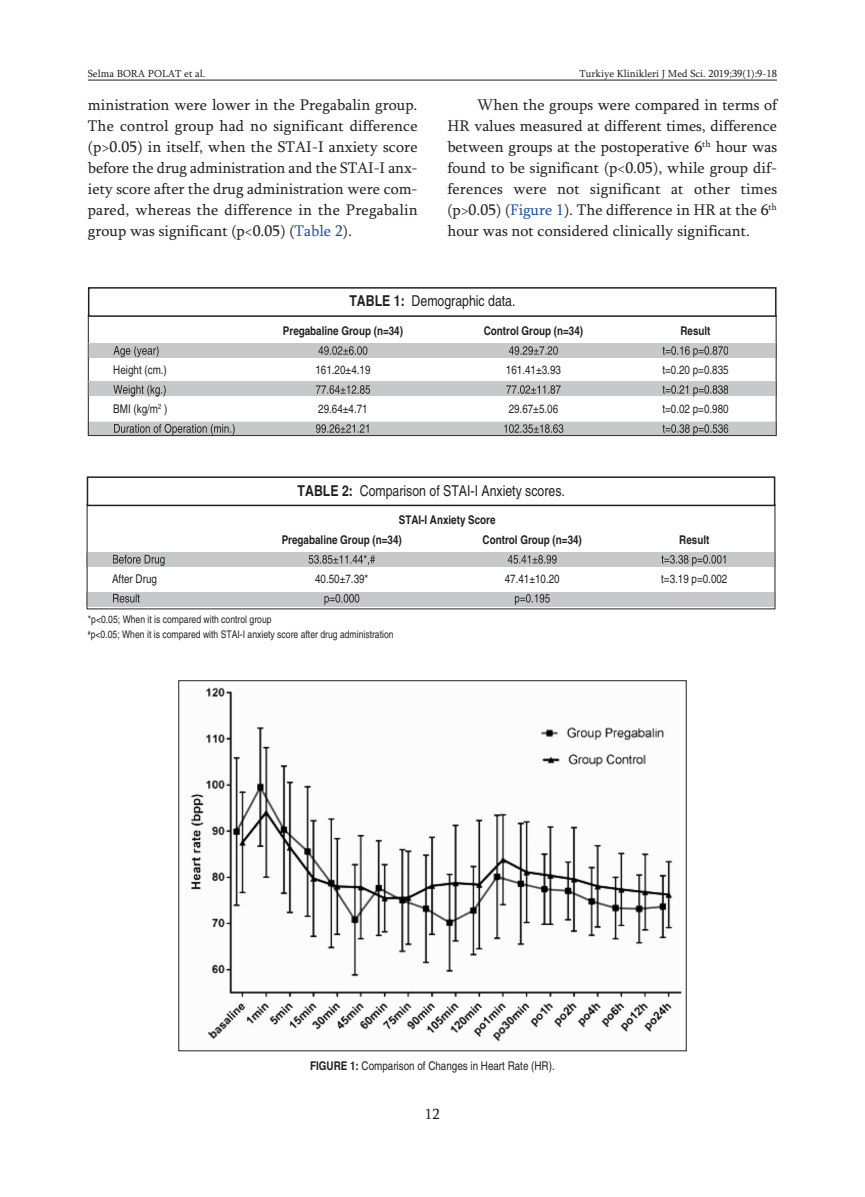
<style>
.page{position:relative;width:865px;height:1197px;background:#fff}
.page>*{position:absolute;margin:0;border:0;box-sizing:border-box;transform-origin:0 0}
.t1{font:15.75px/21px "Sylfaen";color:#231f20;text-align:justify}
.t2{font:condensed 15px "Helvetica";color:#231f20}
.t3{font:15px "Sylfaen";color:#231f20}
.t4{font:condensed 12px "Helvetica";color:#231f20}
.t5{font:700 condensed 12px/19.5px "Helvetica";color:#231f20}
.t6{font:condensed 10.5px/15px "Helvetica";color:#231f20}
.t7{font:10.5px "Sylfaen";color:#231f20}
.s1{color:#1c52a4}
.s2{font-weight:700}
</style>
<div class="page">
<hr style="left:88px;top:80px;width:689px;height:1px;background:#231f20">
<div style="left:88px;top:287px;width:688px;height:30px;border:2px solid #231f20"></div>
<div style="left:89px;top:343px;width:686px;height:15px;background:#c7c8ca"></div>
<svg style="left:88px;top:343px;width:1px;height:15px"></svg>
<svg style="left:775px;top:343px;width:2px;height:15px"></svg>
<svg style="left:113px;top:346px;width:229px;height:11px"></svg>
<div style="left:89px;top:381px;width:686px;height:15px;background:#c7c8ca"></div>
<svg style="left:88px;top:381px;width:1px;height:15px"></svg>
<svg style="left:775px;top:381px;width:2px;height:15px"></svg>
<svg style="left:113px;top:385px;width:236px;height:11px"></svg>
<svg style="left:88px;top:421px;width:688px;height:15px;background:#b3b3b5"></svg>
<div style="left:87px;top:476px;width:688px;height:30px;border:2px solid #231f20"></div>
<div style="left:87px;top:552px;width:687px;height:15px;background:#c7c8ca"></div>
<svg style="left:87px;top:552px;width:1px;height:15px"></svg>
<svg style="left:774px;top:552px;width:2px;height:15px"></svg>
<svg style="left:113px;top:554px;width:208px;height:12px"></svg>
<div style="left:87px;top:592px;width:687px;height:14px;background:#c7c8ca"></div>
<svg style="left:87px;top:592px;width:1px;height:14px"></svg>
<svg style="left:774px;top:592px;width:2px;height:14px"></svg>
<svg style="left:113px;top:594px;width:417px;height:11px"></svg>
<img style="left:190px;top:687px;width:492px;height:355px">
<p class="t7" style="left:88px;top:67px;width:119px">Selma BORA POLAT et al.</p>
<p class="t7" style="left:579px;top:67px;width:199px">Turkiye Klinikleri J Med Sci. 2019;39(1):9-18</p>
<p class="t1" style="left:88px;top:94px;width:331px">ministration were lower in the Pregabalin group.<br>The control group had no significant difference (p&gt;0.05) in itself, when the STAI-I anxiety score before the drug administration and the STAI-I anx&shy;iety score after the drug administration were com&shy;pared, whereas the difference in the Pregabalin group was significant (p&lt;0.05) (<span class="s1">Table 2</span>).</p>
<p class="t1" style="left:447px;top:94px;width:331px;text-indent:30px">When the groups were compared in terms of HR values measured at different times, difference between groups at the postoperative 6<sup>th</sup> hour was found to be significant (p&lt;0.05), while group dif&shy;ferences were not significant at other times (p&gt;0.05) (<span class="s1">Figure 1</span>). The difference in HR at the 6<sup>th </sup>hour was not considered clinically significant.</p>
<p class="t2" style="left:349px;top:292px;width:168px"><span class="s2">TABLE 1:</span> Demographic data.</p>
<p class="t5" style="left:283px;top:321px;width:122px">Pregabaline Group (n=34)</p>
<p class="t5" style="left:484px;top:321px;width:101px">Control Group (n=34)</p>
<p class="t5" style="left:680px;top:321px;width:32px">Result</p>
<p class="t4" style="left:113px;top:363px;width:55px">Height (cm.)</p>
<p class="t4" style="left:315px;top:363px;width:56px">161.20±4.19</p>
<p class="t4" style="left:506px;top:363px;width:56px">161.41±3.93</p>
<p class="t4" style="left:662px;top:363px;width:68px">t=0.20 p=0.835</p>
<p class="t4" style="left:113px;top:402px;width:56px">BMI (kg/m<sup>2</sup> )</p>
<p class="t4" style="left:318px;top:402px;width:51px">29.64±4.71</p>
<p class="t4" style="left:508px;top:402px;width:51px">29.67±5.06</p>
<p class="t4" style="left:662px;top:402px;width:68px">t=0.02 p=0.980</p>
<p class="t2" style="left:297px;top:481px;width:269px"><span class="s2">TABLE 2:</span> Comparison of STAI-I Anxiety scores.</p>
<p class="t5" style="left:282px;top:510px;width:215px;text-indent:117px">STAI-I Anxiety Score<br>Pregabaline Group (n=34)</p>
<p class="t5" style="left:482px;top:530px;width:101px">Control Group (n=34)</p>
<p class="t5" style="left:679px;top:530px;width:32px">Result</p>
<p class="t4" style="left:112px;top:571px;width:46px">After Drug</p>
<p class="t4" style="left:315px;top:571px;width:55px">40.50±7.39*</p>
<p class="t4" style="left:505px;top:571px;width:56px">47.41±10.20</p>
<p class="t4" style="left:661px;top:571px;width:68px">t=3.19 p=0.002</p>
<p class="t6" style="left:88px;top:612px;width:307px">*p&lt;0.05; When it is compared with control group<br><sup>#</sup>p&lt;0.05; When it is compared with STAI-I anxiety score after drug administration</p>
<p class="t4" style="left:310px;top:1058px;width:246px"><span class="s2">FIGURE 1:</span> Comparison of Changes in Heart Rate (HR).</p>
<p class="t3" style="left:425px;top:1104px;width:16px">12</p>
</div>
